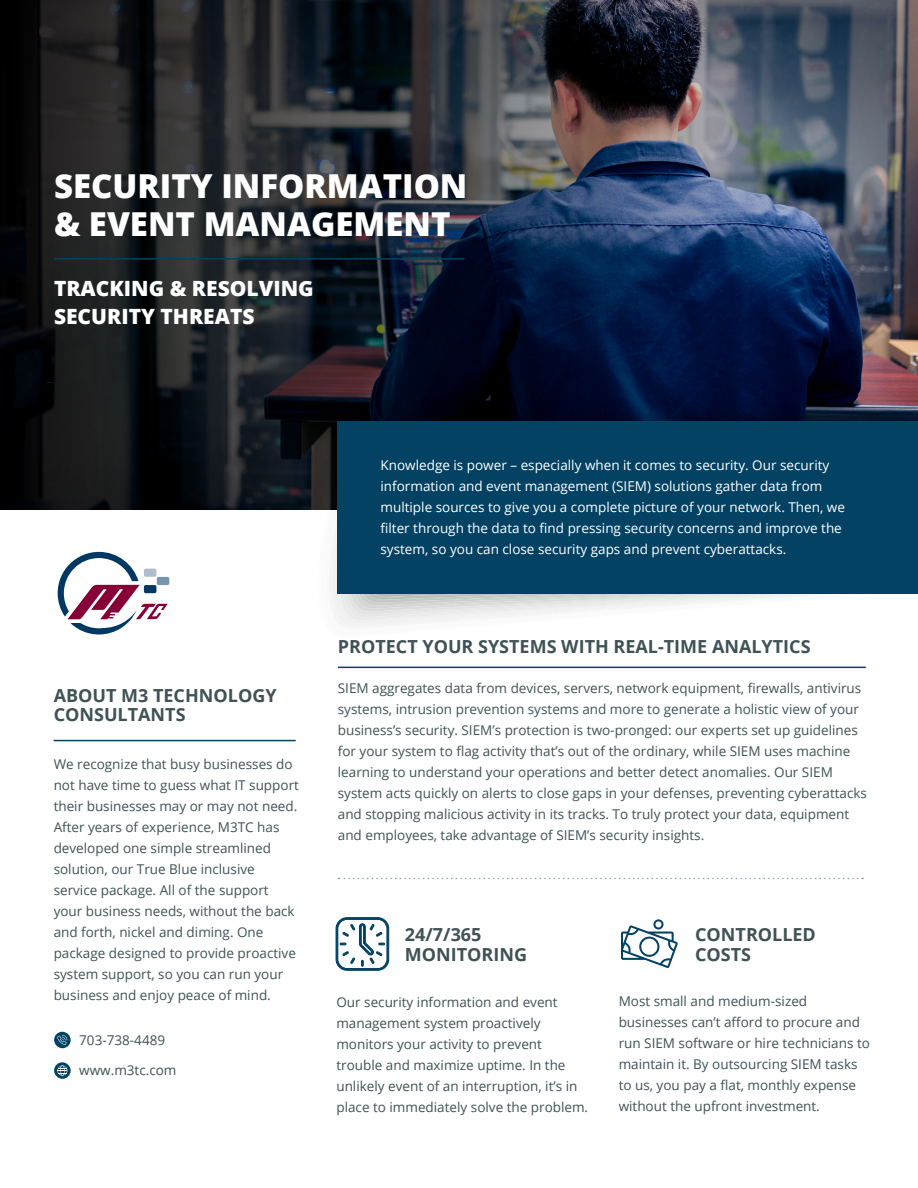
<style>
.page{position:relative;width:918px;height:1188px;background:#fff}
.page>*{position:absolute;margin:0;border:0;box-sizing:border-box;transform-origin:0 0}
.t1{font:800 33px/37.5px "Open Sans";color:#fff}
.t2{font:800 21px "Open Sans";color:#fff}
.t3{font:700 18px/19.5px "Open Sans";color:#3f5255}
.t4{font:13.5px/21px "Open Sans";color:#3f5255}
.t5{font:13.5px/21px "Open Sans";color:#fff}
</style>
<div class="page">
<img style="left:0;top:0;width:918px;height:509px">
<svg style="left:306px;top:397px;width:612px;height:2px"></svg>
<svg style="left:306px;top:400px;width:612px;height:2px"></svg>
<svg style="left:306px;top:402px;width:612px;height:2px"></svg>
<svg style="left:306px;top:404px;width:612px;height:2px"></svg>
<svg style="left:306px;top:407px;width:612px;height:219px"></svg>
<svg style="left:306px;top:410px;width:612px;height:211px"></svg>
<svg style="left:313px;top:412px;width:605px;height:200px"></svg>
<svg style="left:316px;top:413px;width:602px;height:196px"></svg>
<svg style="left:319px;top:413px;width:599px;height:193px"></svg>
<svg style="left:322px;top:413px;width:596px;height:190px"></svg>
<svg style="left:325px;top:413px;width:593px;height:187px"></svg>
<svg style="left:328px;top:413px;width:590px;height:184px"></svg>
<svg style="left:351px;top:414px;width:567px;height:7px;background:#00091e"></svg>
<div style="left:338px;top:421px;width:580px;height:172px;background:#034263"></div>
<hr style="left:54px;top:258px;width:410px;height:2px;background:#034263">
<hr style="left:338px;top:667px;width:528px;height:1px;background:#034263">
<svg style="left:338px;top:878px;width:525px;height:1px"></svg>
<svg style="left:336px;top:917px;width:53px;height:54px"></svg>
<svg style="left:621px;top:919px;width:57px;height:49px"></svg>
<div style="left:157px;top:577px;width:12px;height:8px;background:#7994af;border-radius:2px"></div>
<svg style="left:58px;top:552px;width:110px;height:82px"></svg>
<div style="left:54px;top:1032px;width:17px;height:16px;background:#034263;border-radius:50%"></div>
<svg style="left:57px;top:1035px;width:10px;height:10px"></svg>
<svg style="left:54px;top:1062px;width:17px;height:17px"></svg>
<svg style="left:57px;top:1066px;width:10px;height:10px"></svg>
<hr style="left:54px;top:740px;width:242px;height:1px;background:#034263">
<p class="t1" style="left:54px;top:166px;width:415px">SECURITY INFORMATION &amp; EVENT MANAGEMENT</p>
<p class="t2" style="left:54px;top:272px;width:261px">TRACKING &amp; RESOLVING</p>
<p class="t2" style="left:54px;top:301px;width:202px">SECURITY THREATS</p>
<h3 class="t3" style="left:54px;top:685px;width:224px">ABOUT M3 TECHNOLOGY<br>CONSULTANTS</h3>
<p class="t4" style="left:54px;top:754px;width:247px">We recognize that busy businesses do not have time to guess what IT support their businesses may or may not need.<br>After years of experience, M3TC has developed one simple streamlined solution, our True Blue inclusive service package. All of the support your business needs, without the back and forth, nickel and diming. One package designed to provide proactive system support, so you can run your business and enjoy peace of mind.</p>
<p class="t4" style="left:79px;top:1029px;width:87px">703-738-4489</p>
<p class="t4" style="left:79px;top:1059px;width:99px">www.m3tc.com</p>
<p class="t5" style="left:381px;top:455px;width:466px">Knowledge is power – especially when it comes to security. Our security information and event management (SIEM) solutions gather data from multiple sources to give you a complete picture of your network. Then, we filter through the data to find pressing security concerns and improve the system, so you can close security gaps and prevent cyberattacks.</p>
<p class="t3" style="left:338px;top:636px;width:474px">PROTECT YOUR SYSTEMS WITH REAL-TIME ANALYTICS</p>
<p class="t4" style="left:338px;top:677px;width:531px">SIEM aggregates data from devices, servers, network equipment, firewalls, antivirus systems, intrusion prevention systems and more to generate a holistic view of your business’s security. SIEM’s protection is two-pronged: our experts set up guidelines for your system to flag activity that’s out of the ordinary, while SIEM uses machine learning to understand your operations and better detect anomalies. Our SIEM system acts quickly on alerts to close gaps in your defenses, preventing cyberattacks and stopping malicious activity in its tracks. To truly protect your data, equipment and employees, take advantage of SIEM’s security insights.</p>
<p class="t3" style="left:405px;top:924px;width:124px">24/7/365<br>MONITORING</p>
<p class="t3" style="left:695px;top:924px;width:122px">CONTROLLED<br>COSTS</p>
<p class="t4" style="left:336px;top:991px;width:253px">Our security information and event management system proactively monitors your activity to prevent trouble and maximize uptime. In the unlikely event of an interruption, it’s in place to immediately solve the problem.</p>
<p class="t4" style="left:619px;top:990px;width:253px">Most small and medium-sized businesses can’t afford to procure and run SIEM software or hire technicians to maintain it. By outsourcing SIEM tasks to us, you pay a flat, monthly expense without the upfront investment.</p>
</div>
